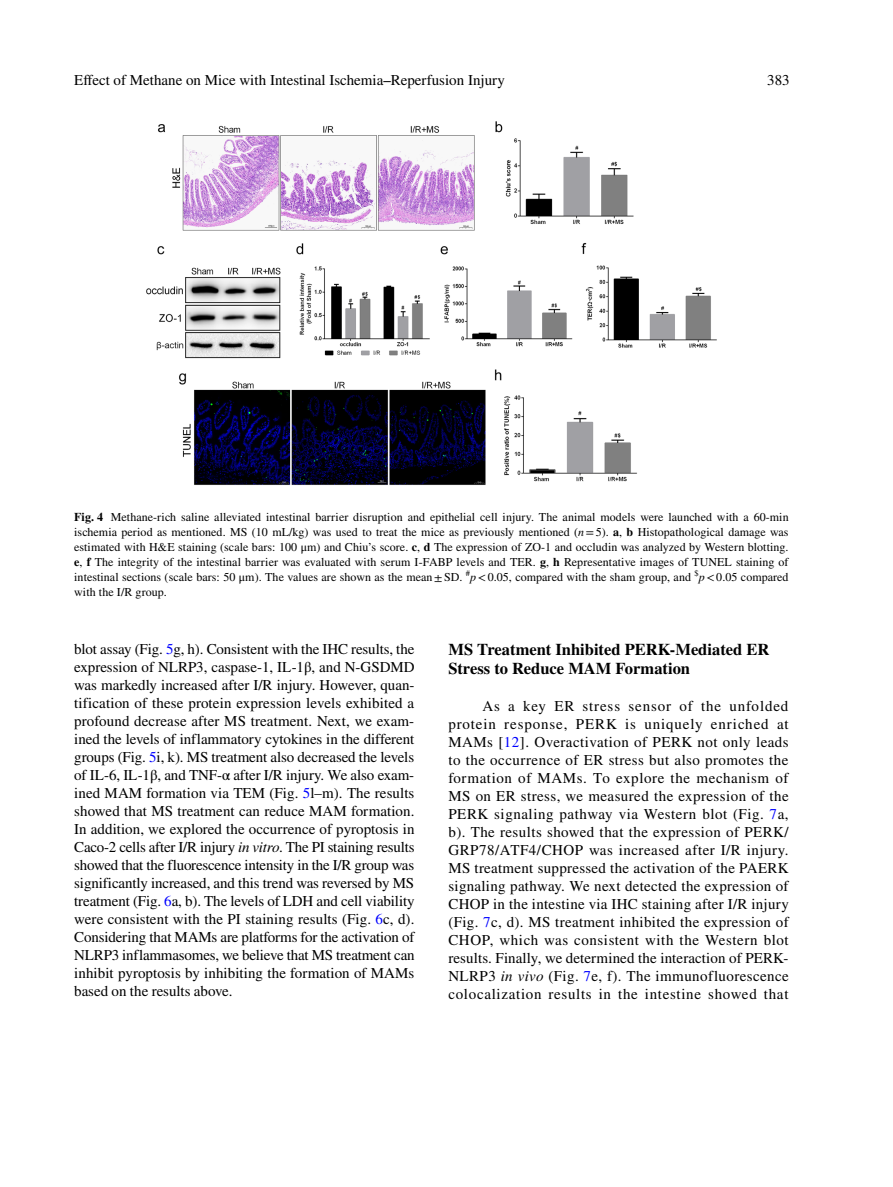
<style>
.page{position:relative;width:893px;height:1187px;background:#fff}
.page>*{position:absolute;margin:0;border:0;box-sizing:border-box;transform-origin:0 0}
.t1{font:700 16.5px/18.8px "STIX";color:#000}
.t2{font:15px/18px "STIX Regular 3";letter-spacing:.025em;color:#000;text-align:justify}
.t3{font:15px "STIX Regular 2";color:#000}
.t4{font:12px/15px "STIX Regular 3";letter-spacing:.005em;color:#000;text-align:justify}
.s1{font-family:"STIX";font-weight:700}
.s2{font-family:"STIX Italic 2"}
.s3{color:#00f}
</style>
<div class="page">
<img style="left:146px;top:121px;width:571px;height:364px">
<p class="t3" style="left:74px;top:70px;width:432px">Effect of Methane on Mice with Intestinal Ischemia‒Reperfusion Injury</p>
<p class="t3" style="left:767px;top:69px;width:24px">383</p>
<p class="t4" style="left:74px;top:510px;width:716px"><span class="s1">Fig. 4</span> Methane-rich saline alleviated intestinal barrier disruption and epithelial cell injury. The animal models were launched with a 60-min ischemia period as mentioned. MS (10 mL/kg) was used to treat the mice as previously mentioned (<span class="s2">n</span>=5). <span class="s1">a</span>, <span class="s1">b</span> Histopathological damage was estimated with H&amp;E staining (scale bars: 100 μm) and Chiu’s score. <span class="s1">c</span>, <span class="s1">d</span> The expression of ZO-1 and occludin was analyzed by Western blotting. <span class="s1">e</span>, <span class="s1">f</span> The integrity of the intestinal barrier was evaluated with serum I-FABP levels and TER. <span class="s1">g</span>, <span class="s1">h</span> Representative images of TUNEL staining of intestinal sections (scale bars: 50 μm). The values are shown as the mean±SD. <sup>#</sup><span class="s2">p</span>&lt;0.05, compared with the sham group, and <sup>$</sup><span class="s2">p</span>&lt;0.05 compared with the I/R group.</p>
<p class="t2" style="left:74px;top:641px;width:342px">blot assay (Fig. <span class="s3">5</span>g, h). Consistent with the IHC results, the expression of NLRP3, caspase-1, IL-1β, and N-GSDMD was markedly increased after I/R injury. However, quan&shy;tification of these protein expression levels exhibited a profound decrease after MS treatment. Next, we exam&shy;ined the levels of inflammatory cytokines in the different groups (Fig. <span class="s3">5</span>i, k). MS treatment also decreased the levels of IL-6, IL-1β, and TNF-α after I/R injury. We also exam&shy;ined MAM formation via TEM (Fig. <span class="s3">5</span>l–m). The results showed that MS treatment can reduce MAM formation.<br>In addition, we explored the occurrence of pyroptosis in Caco-2 cells after I/R injury <span class="s2">in vitro</span>. The PI staining results showed that the fluorescence intensity in the I/R group was significantly increased, and this trend was reversed by MS treatment (Fig. <span class="s3">6</span>a, b). The levels of LDH and cell viability were consistent with the PI staining results (Fig. <span class="s3">6</span>c, d).<br>Considering that MAMs are platforms for the activation of NLRP3 inflammasomes, we believe that MS treatment can inhibit pyroptosis by inhibiting the formation of MAMs based on the results above.</p>
<p class="t1" style="left:448px;top:640px;width:322px">MS Treatment Inhibited PERK‑Mediated ER<br>Stress to Reduce MAM Formation</p>
<p class="t2" style="left:448px;top:698px;width:342px;text-indent:34px">As a key ER stress sensor of the unfolded protein response, PERK is uniquely enriched at MAMs [<span class="s3">12</span>]. Overactivation of PERK not only leads to the occurrence of ER stress but also promotes the formation of MAMs. To explore the mechanism of MS on ER stress, we measured the expression of the PERK signaling pathway via Western blot (Fig. <span class="s3">7</span>a, b). The results showed that the expression of PERK/ GRP78/ATF4/CHOP was increased after I/R injury.<br>MS treatment suppressed the activation of the PAERK signaling pathway. We next detected the expression of CHOP in the intestine via IHC staining after I/R injury (Fig. <span class="s3">7</span>c, d). MS treatment inhibited the expression of CHOP, which was consistent with the Western blot results. Finally, we determined the interaction of PERK-NLRP3 <span class="s2">in vivo</span> (Fig. <span class="s3">7</span>e, f). The immunofluorescence colocalization results in the intestine showed that</p>
</div>
